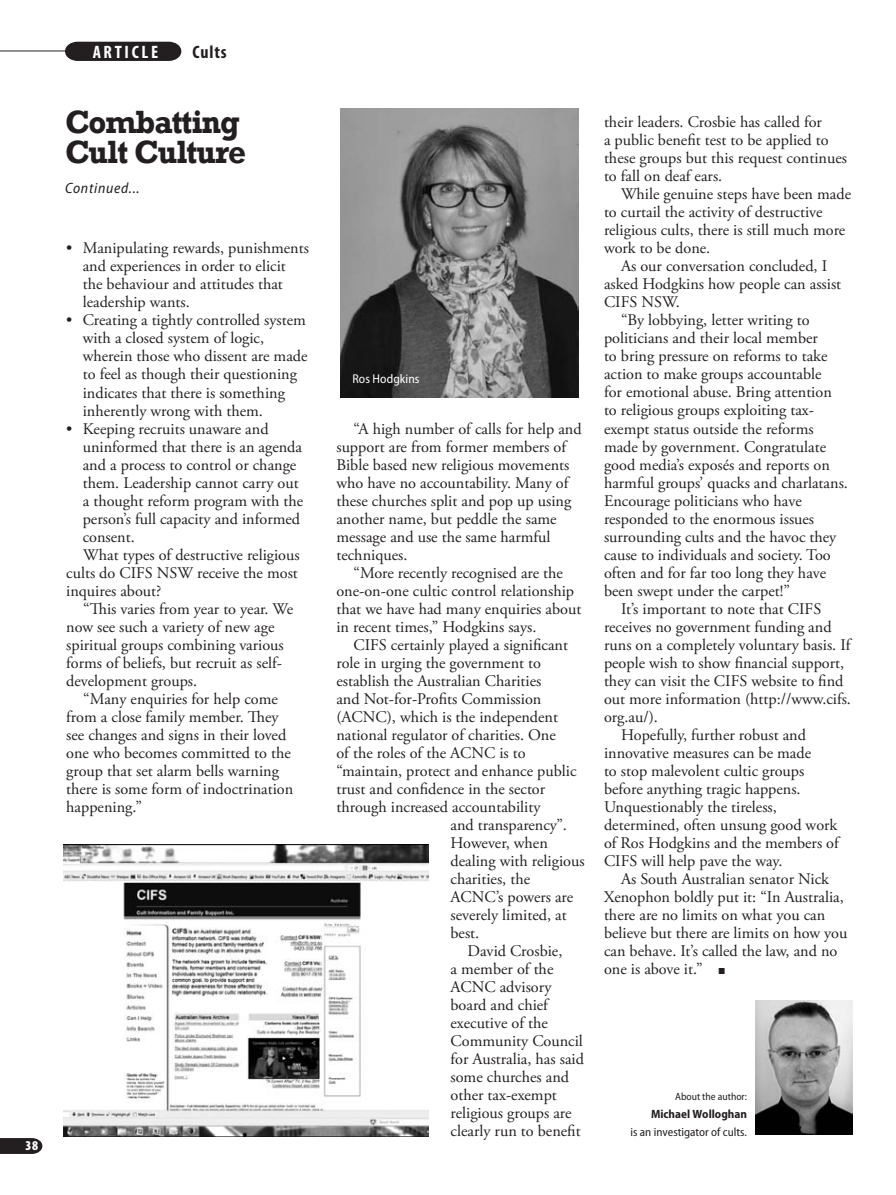
<style>
.page{position:relative;width:896px;height:1195px;background:#fff}
.page>*{position:absolute;margin:0;border:0;box-sizing:border-box;transform-origin:0 0}
.Body_copy{font:48px "Rockwell";color:#231f20}
.t1{font:700 33px/30px "Rockwell";letter-spacing:-.03em;color:#231f20;scale:.95 1}
.t2{font:700 condensed 18px "Myriad Pro";letter-spacing:.15em;color:#fff}
.t3{font:700 condensed 18px "Myriad Pro";letter-spacing:.05em;color:#231f20}
.Body_copy-2{font:16.2px/18px "Adobe Garamond Pro";color:#231f20}
.t4{font:italic semi-condensed 15px "Myriad Pro";letter-spacing:.05em;color:#231f20}
.t5{font:900 condensed 13.5px "Myriad Pro";color:#fff}
.PhotoCaption_book_re{font:semi-condensed 12.75px "Myriad Pro";letter-spacing:.005em;color:#fff}
.Credit_AUTHOR_name{font:semi-condensed 12px "Myriad Pro";color:#231f20}
.Credit_AUTHOR_name-2{font:700 semi-condensed 12px "Myriad Pro";color:#231f20}
.Body_copy-3{font:semi-condensed 10.5px "Myriad Pro";color:#231f20}
</style>
<div class="page">
<hr style="left:0;top:51px;width:72px;height:1px;background:#231f20">
<svg style="left:0;top:1138px;width:43px;height:16px"></svg>
<svg style="left:64px;top:41px;width:118px;height:20px;background:#373435"></svg>
<img style="left:340px;top:108px;width:238px;height:289px">
<img style="left:755px;top:1000px;width:97px;height:134px">
<img style="left:63px;top:844px;width:365px;height:291px">
<p class="t5" style="left:26px;top:1136px;width:14px">38</p>
<p class="t2" style="left:93px;top:40px;width:67px">ARTICLE</p>
<p class="t3" style="left:192px;top:40px;width:36px">Cults</p>
<p class="t1" style="left:65px;top:107px;width:192px">Combatting<br>Cult Culture</p>
<p class="t4" style="left:65px;top:179px;width:76px">Continued...</p>
<p class="Body_copy-2" style="left:83px;top:240px;width:228px;text-indent:-16px">• Manipulating rewards, punishments and experiences in order to elicit the behaviour and attitudes that leadership wants.</p>
<p class="Body_copy-2" style="left:83px;top:312px;width:226px;text-indent:-16px">• Creating a tightly controlled system with a closed system of logic, wherein those who dissent are made to feel as though their questioning indicates that there is something inherently wrong with them.</p>
<p class="Body_copy-2" style="left:83px;top:420px;width:222px;text-indent:-16px">• Keeping recruits unaware and uninformed that there is an agenda and a process to control or change them. Leadership cannot carry out a thought reform program with the person’s full capacity and informed consent.</p>
<p class="Body_copy-2" style="left:66px;top:546px;width:235px;text-align:justify;text-indent:17px">What types of destructive religious cults do CIFS NSW receive the most inquires about?</p>
<p class="Body_copy-2" style="left:66px;top:600px;width:228px;text-indent:17px">“This varies from year to year. We now see such a variety of new age spiritual groups combining various forms of beliefs, but recruit as self&shy;development groups.</p>
<p class="Body_copy-2" style="left:66px;top:690px;width:228px;text-indent:17px">“Many enquiries for help come from a close family member. They see changes and signs in their loved one who becomes committed to the group that set alarm bells warning there is some form of indoctrination happening.”</p>
<p class="PhotoCaption_book_re" style="left:352px;top:370px;width:69px">Ros Hodgkins</p>
<p class="Body_copy-2" style="left:336px;top:420px;width:247px;text-indent:17px">“A high number of calls for help and support are from former members of<br>Bible based new religious movements who have no accountability. Many of these churches split and pop up using another name, but peddle the same message and use the same harmful techniques.</p>
<p class="Body_copy-2" style="left:336px;top:564px;width:246px;text-indent:17px">“More recently recognised are the one-on-one cultic control relationship that we have had many enquiries about in recent times,” Hodgkins says.</p>
<p class="Body_copy-2" style="left:353px;top:636px;width:216px">CIFS certainly played a significant</p>
<p class="Body_copy-2" style="left:336px;top:654px;width:206px">role in urging the government to</p>
<p class="Body_copy-2" style="left:336px;top:672px;width:206px">establish the Australian Charities</p>
<p class="Body_copy-2" style="left:336px;top:690px;width:206px">and Not-for-Profits Commission</p>
<p class="Body_copy-2" style="left:336px;top:708px;width:223px">(ACNC), which is the independent</p>
<p class="Body_copy-2" style="left:336px;top:726px;width:221px">national regulator of charities. One</p>
<p class="Body_copy-2" style="left:336px;top:744px;width:191px">of the roles of the ACNC is to</p>
<p class="Body_copy-2" style="left:336px;top:762px;width:241px">“maintain, protect and enhance public</p>
<p class="Body_copy-2" style="left:336px;top:780px;width:210px">trust and confidence in the sector</p>
<p class="Body_copy-2" style="left:336px;top:798px;width:205px">through increased accountability</p>
<p class="Body_copy-2" style="left:450px;top:816px;width:118px">and transparency”.</p>
<p class="Body_copy-2" style="left:450px;top:834px;width:99px">However, when</p>
<p class="Body_copy-2" style="left:450px;top:852px;width:135px">dealing with religious</p>
<p class="Body_copy-2" style="left:450px;top:870px;width:81px">charities, the</p>
<p class="Body_copy-2" style="left:450px;top:888px;width:124px">ACNC’s powers are</p>
<p class="Body_copy-2" style="left:450px;top:906px;width:118px">severely limited, at</p>
<p class="Body_copy-2" style="left:450px;top:924px;width:30px">best.</p>
<p class="Body_copy-2" style="left:450px;top:942px;width:135px;text-indent:17px">David Crosbie,<br>a member of the<br>ACNC advisory board and chief executive of the<br>Community Council for Australia, has said some churches and other tax-exempt religious groups are clearly run to benefit</p>
<p class="Body_copy-2" style="left:604px;top:114px;width:244px">their leaders. Crosbie has called for<br>a public benefit test to be applied to these groups but this request continues to fall on deaf ears.</p>
<p class="Body_copy-2" style="left:604px;top:186px;width:248px;text-indent:17px">While genuine steps have been made to curtail the activity of destructive religious cults, there is still much more work to be done.</p>
<p class="Body_copy-2" style="left:604px;top:258px;width:239px;text-indent:17px">As our conversation concluded, I asked Hodgkins how people can assist<br>CIFS NSW.</p>
<p class="Body_copy-2" style="left:604px;top:312px;width:245px;text-indent:17px">“By lobbying, letter writing to politicians and their local member<br>to bring pressure on reforms to take action to make groups accountable<br>for emotional abuse. Bring attention to religious groups exploiting tax&shy;exempt status outside the reforms made by government. Congratulate good media’s exposés and reports on harmful groups’ quacks and charlatans.<br>Encourage politicians who have responded to the enormous issues surrounding cults and the havoc they cause to individuals and society. Too often and for far too long they have been swept under the carpet!”</p>
<p class="Body_copy-2" style="left:604px;top:600px;width:248px;text-indent:17px">It’s important to note that CIFS receives no government funding and runs on a completely voluntary basis. If people wish to show financial support, they can visit the CIFS website to find out more information (http://www.cifs. org.au/).</p>
<p class="Body_copy-2" style="left:604px;top:726px;width:236px;text-indent:17px">Hopefully, further robust and innovative measures can be made<br>to stop malevolent cultic groups before anything tragic happens.<br>Unquestionably the tireless, determined, often unsung good work of Ros Hodgkins and the members of<br>CIFS will help pave the way.</p>
<p class="Body_copy-2" style="left:604px;top:870px;width:245px;text-indent:17px">As South Australian senator Nick<br>Xenophon boldly put it: “In Australia, there are no limits on what you can believe but there are limits on how you can behave. It’s called the law, and no one is above it.”</p>
<p class="Body_copy" style="left:714px;top:929px;width:16px">.</p>
<p class="Body_copy-3" style="left:675px;top:1089px;width:73px">About the author:</p>
<p class="Credit_AUTHOR_name-2" style="left:651px;top:1105px;width:97px">Michael Wolloghan</p>
<p class="Credit_AUTHOR_name" style="left:630px;top:1124px;width:118px">is an investigator of cults.</p>
</div>
